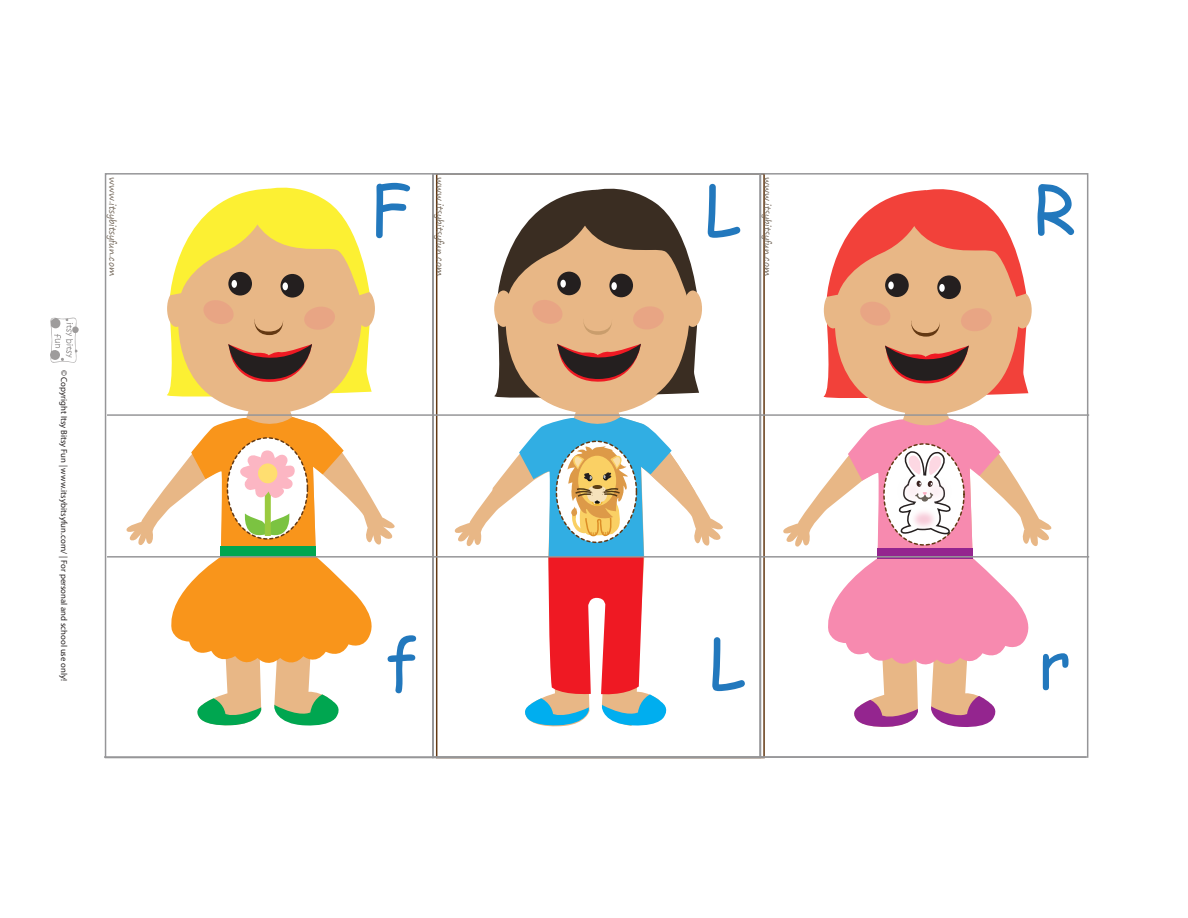
<style>
.page{position:relative;width:1188px;height:918px;background:#fff}
.page>*{position:absolute;margin:0;border:0;box-sizing:border-box;transform-origin:0 0}
.t1{font:67.5px "Comic Sans MS";color:#2278bd}
.t2{font:9px "Segoe Print";color:#726659}
.t3{font:8.7px "Myriad Pro";color:#241f1f}
</style>
<div class="page">
<div style="left:436px;top:173px;width:329px;height:585px;background:#fff;border:2px solid #633812"></div>
<svg style="left:454px;top:295px;width:269px;height:251px"></svg>
<svg style="left:783px;top:316px;width:269px;height:384px"></svg>
<div style="left:1013px;top:292px;width:19px;height:36px;background:#e8b786;border-radius:50%"></div>
<svg style="left:816px;top:189px;width:212px;height:213px"></svg>
<svg style="left:854px;top:700px;width:64px;height:27px;background:#c0779c"></svg>
<svg style="left:931px;top:696px;width:68px;height:31px"></svg>
<svg style="left:492px;top:401px;width:203px;height:145px"></svg>
<svg style="left:126px;top:296px;width:269px;height:415px"></svg>
<div style="left:356px;top:291px;width:19px;height:36px;background:#e8b786;border-radius:50%"></div>
<svg style="left:159px;top:187px;width:213px;height:213px"></svg>
<svg style="left:194px;top:698px;width:67px;height:28px"></svg>
<svg style="left:274px;top:694px;width:68px;height:32px"></svg>
<svg style="left:486px;top:188px;width:213px;height:213px"></svg>
<div style="left:683px;top:291px;width:19px;height:36px;background:#e8b786;border-radius:50%"></div>
<div style="left:494px;top:291px;width:19px;height:36px;background:#e8b786;border-radius:50%"></div>
<hr style="left:104px;top:756px;width:982px;height:2px;background:#969698">
<hr style="left:107px;top:556px;width:982px;height:2px;background:#969698">
<hr style="left:107px;top:414px;width:982px;height:2px;background:#969698">
<div style="left:760px;top:173px;width:328px;height:585px;border:2px solid #969698"></div>
<div style="left:432px;top:173px;width:329px;height:585px;border:2px solid #969698"></div>
<div style="left:105px;top:173px;width:329px;height:585px;border:2px solid #969698"></div>
<svg style="left:50px;top:318px;width:29px;height:45px"></svg>
<svg style="left:519px;top:417px;width:153px;height:310px"></svg>
<svg style="left:166px;top:417px;width:210px;height:252px"></svg>
<div style="left:258px;top:463px;width:19px;height:20px;background:#ffde70;border-radius:50%"></div>
<svg style="left:823px;top:418px;width:210px;height:253px"></svg>
<p class="t3" style="left:69px;top:370px;width:313px;rotate:90deg">© Copyright Itsy Bitsy Fun | www.itsybitsyfun.com/ | For personal and school use only!</p>
<p class="t2" style="left:121px;top:177px;width:100px;rotate:90deg">www.itsybitsyfun.com</p>
<p class="t2" style="left:448px;top:177px;width:100px;rotate:90deg">www.itsybitsyfun.com</p>
<p class="t2" style="left:776px;top:177px;width:100px;rotate:90deg">www.itsybitsyfun.com</p>
<h1 class="t1" style="left:370px;top:160px;width:42px">F</h1>
<h1 class="t1" style="left:704px;top:160px;width:39px">L</h1>
<h1 class="t1" style="left:1034px;top:160px;width:44px">R</h1>
<h1 class="t1" style="left:385px;top:614px;width:36px">f</h1>
<h1 class="t1" style="left:709px;top:614px;width:39px">L</h1>
<h1 class="t1" style="left:1038px;top:614px;width:34px">r</h1>
</div>
